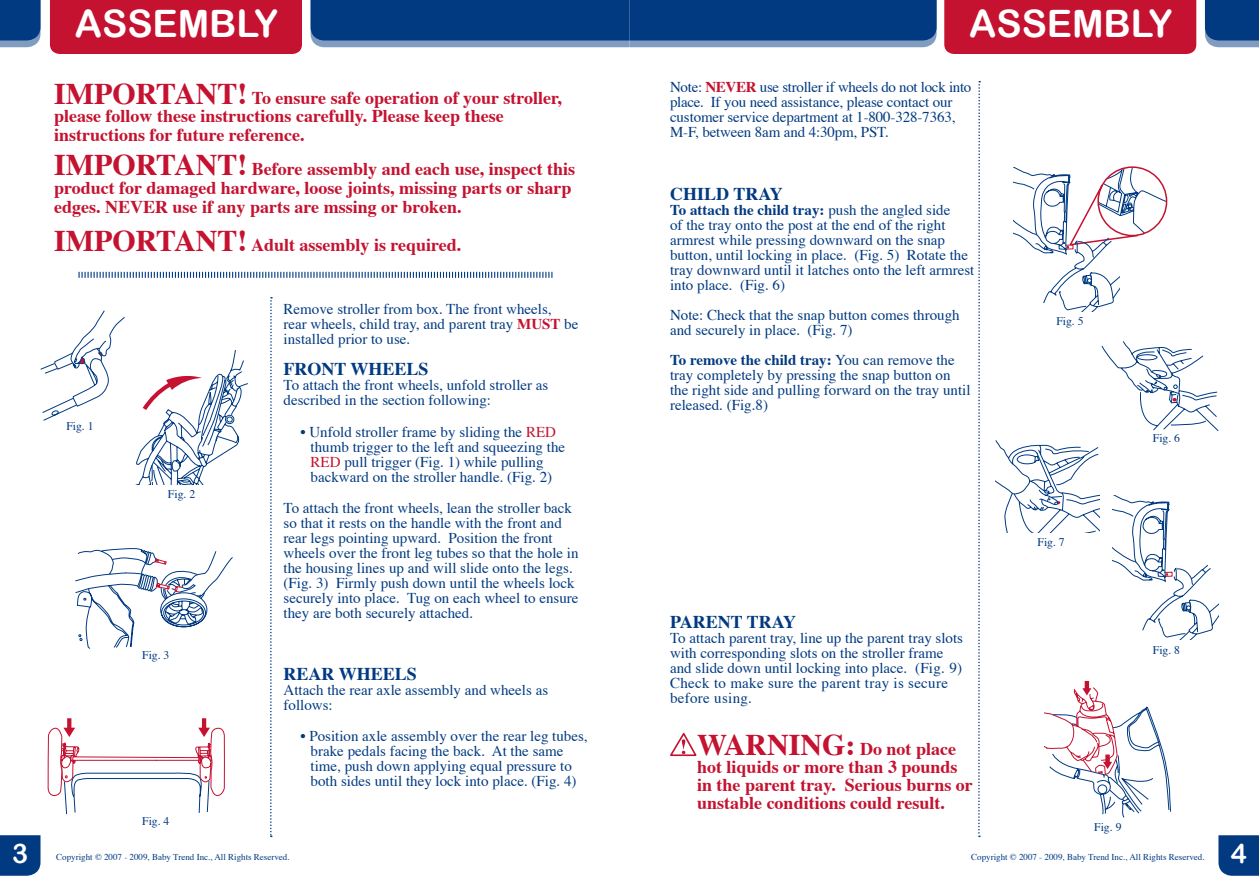
<style>
.page{position:relative;width:1259px;height:893px;background:#fff}
.page>*{position:absolute;margin:0;border:0;box-sizing:border-box;transform-origin:0 0}
.t1{font:37.8px "Arial Rounded MT Bold";color:#fff}
.t2{font:27px "Arial Rounded MT Bold";color:#fff}
.t3{font:700 18px/18.9px "Times";color:#c41230}
.t4{font:700 18px "Times";color:#013a81}
.t5{font:15px/15px "Times";color:#013a81}
.t6{font:11.7px "Times";color:#013a81}
.t7{font:9px "Times";color:#013a81}
.s1{font-size:30px}
.s2{font-weight:700;color:#c41230}
.s3{color:#c41230}
.s4{font-weight:700}
</style>
<div class="page">
<div style="left:50px;top:0;width:252px;height:54px;background:#c41230"></div>
<svg style="left:0;top:0;width:40px;height:47px;background:#164a8b"></svg>
<div style="left:0;top:835px;width:40px;height:41px;background:#013a81"></div>
<div style="left:944px;top:0;width:252px;height:54px;background:#c41230"></div>
<svg style="left:310px;top:0;width:626px;height:47px;background:#13488a"></svg>
<svg style="left:1205px;top:0;width:54px;height:47px;background:#164a8b"></svg>
<svg style="left:1218px;top:835px;width:41px;height:41px;background:#0c4286"></svg>
<svg style="left:78px;top:272px;width:474px;height:6px"></svg>
<svg style="left:270px;top:297px;width:2px;height:540px"></svg>
<svg style="left:978px;top:81px;width:2px;height:756px"></svg>
<svg style="left:670px;top:732px;width:27px;height:25px"></svg>
<svg style="left:40px;top:310px;width:208px;height:174px"></svg>
<svg style="left:75px;top:548px;width:158px;height:101px"></svg>
<svg style="left:1112px;top:495px;width:106px;height:144px"></svg>
<svg style="left:1013px;top:166px;width:154px;height:146px"></svg>
<svg style="left:1101px;top:341px;width:118px;height:90px"></svg>
<svg style="left:995px;top:440px;width:104px;height:93px"></svg>
<svg style="left:1044px;top:681px;width:127px;height:136px"></svg>
<svg style="left:47px;top:718px;width:178px;height:96px"></svg>
<h1 class="t1" style="left:75px;top:1px;width:205px">ASSEMBLY</h1>
<p class="t3" style="left:54px;top:86px;width:509px"><span class="s1">IMPORTANT!</span> To ensure safe operation of your stroller, please follow these instructions carefully. Please keep these instructions for future reference.</p>
<p class="t3" style="left:54px;top:157px;width:523px"><span class="s1">IMPORTANT!</span> Before assembly and each use, inspect this product for damaged hardware, loose joints, missing parts or sharp edges. NEVER use if any parts are mssing or broken.</p>
<p class="t3" style="left:54px;top:233px;width:409px"><span class="s1">IMPORTANT!</span> Adult assembly is required.</p>
<p class="t6" style="left:66px;top:415px;width:29px">Fig. 1</p>
<p class="t6" style="left:168px;top:483px;width:29px">Fig. 2</p>
<p class="t6" style="left:142px;top:644px;width:29px">Fig. 3</p>
<p class="t6" style="left:142px;top:810px;width:29px">Fig. 4</p>
<p class="t5" style="left:284px;top:300px;width:296px">Remove stroller from box. The front wheels, rear wheels, child tray, and parent tray <span class="s2">MUST</span> be installed prior to use.</p>
<p class="t4" style="left:284px;top:352px;width:146px">FRONT WHEELS</p>
<p class="t5" style="left:284px;top:377px;width:266px">To attach the front wheels, unfold stroller as described in the section following:</p>
<p class="t5" style="left:310px;top:423px;width:256px;text-indent:-10px">• Unfold stroller frame by sliding the <span class="s3">RED </span>thumb trigger to the left and squeezing the <span class="s3">RED</span> pull trigger (Fig. 1) while pulling backward on the stroller handle. (Fig. 2)</p>
<p class="t5" style="left:284px;top:499px;width:296px">To attach the front wheels, lean the stroller back so that it rests on the handle with the front and rear legs pointing upward. Position the front wheels over the front leg tubes so that the hole in the housing lines up and will slide onto the legs. (Fig. 3) Firmly push down until the wheels lock securely into place. Tug on each wheel to ensure they are both securely attached.</p>
<p class="t4" style="left:284px;top:657px;width:135px">REAR WHEELS</p>
<p class="t5" style="left:284px;top:681px;width:266px">Attach the rear axle assembly and wheels as follows:</p>
<p class="t5" style="left:310px;top:728px;width:279px;text-indent:-10px">• Position axle assembly over the rear leg tubes, brake pedals facing the back. At the same time, push down applying equal pressure to both sides until they lock into place. (Fig. 4)</p>
<h1 class="t1" style="left:969px;top:1px;width:205px">ASSEMBLY</h1>
<p class="t5" style="left:670px;top:78px;width:303px">Note: <span class="s2">NEVER</span> use stroller if wheels do not lock into place. If you need assistance, please contact our customer service department at 1-800-328-7363, M-F, between 8am and 4:30pm, PST.</p>
<p class="t4" style="left:670px;top:176px;width:114px">CHILD TRAY</p>
<p class="t5" style="left:670px;top:201px;width:306px"><span class="s4">To attach the child tray:</span> push the angled side<br>of the tray onto the post at the end of the right armrest while pressing downward on the snap button, until locking in place. (Fig. 5) Rotate the tray downward until it latches onto the left armrest into place. (Fig. 6)</p>
<p class="t5" style="left:670px;top:306px;width:291px">Note: Check that the snap button comes through and securely in place. (Fig. 7)</p>
<p class="t5" style="left:670px;top:351px;width:302px"><span class="s4">To remove the child tray:</span> You can remove the tray completely by pressing the snap button on the right side and pulling forward on the tray until released. (Fig.8)</p>
<p class="t4" style="left:670px;top:605px;width:127px">PARENT TRAY</p>
<p class="t5" style="left:670px;top:629px;width:294px">To attach parent tray, line up the parent tray slots with corresponding slots on the stroller frame and slide down until locking into place. (Fig. 9)<br>Check to make sure the parent tray is secure before using.</p>
<p class="t3" style="left:697px;top:738px;width:277px;line-height:18px"><span class="s1">WARNING:</span> Do not place hot liquids or more than 3 pounds in the parent tray. Serious burns or unstable conditions could result.</p>
<p class="t6" style="left:1056px;top:310px;width:29px">Fig. 5</p>
<p class="t6" style="left:1037px;top:531px;width:29px">Fig. 7</p>
<p class="t6" style="left:1152px;top:427px;width:29px">Fig. 6</p>
<p class="t6" style="left:1152px;top:639px;width:29px">Fig. 8</p>
<p class="t6" style="left:1094px;top:817px;width:29px">Fig. 9</p>
<h2 class="t2" style="left:12px;top:838px;width:18px">3</h2>
<h2 class="t2" style="left:1230px;top:838px;width:18px">4</h2>
<p class="t7" style="left:56px;top:848px;width:235px">Copyright © 2007 - 2009, Baby Trend Inc., All Rights Reserved.</p>
<p class="t7" style="left:971px;top:848px;width:235px">Copyright © 2007 - 2009, Baby Trend Inc., All Rights Reserved.</p>
</div>
